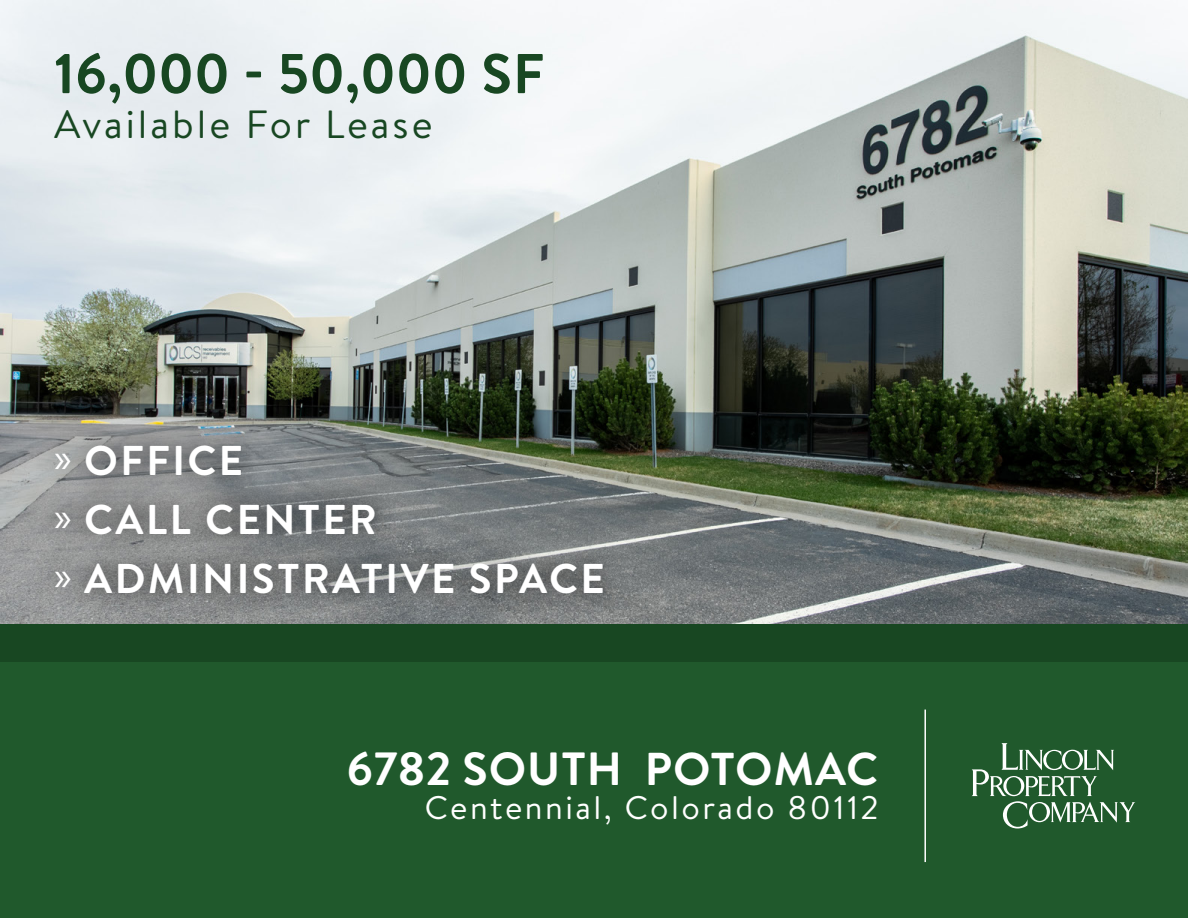
<style>
.page{position:relative;width:1188px;height:918px;background:#fff}
.page>*{position:absolute;margin:0;border:0;box-sizing:border-box;transform-origin:0 0}
.t1{font:700 55.95px "Brandon Text";color:#184722}
.t2{font:700 46.5px "Brandon Text";letter-spacing:.02em;color:#fff}
.t3{font:700 41.55px/58.9px "Brandon Text";letter-spacing:.06em;color:#fff}
.t4{font:39.3px "Brandon Text";letter-spacing:.075em;color:#184722}
.t5{font:32.7px "Brandon Text";letter-spacing:.075em;color:#fff}
.s1{font-family:"Myriad Pro";font-weight:400}
.s2{font-size:46.05px}
</style>
<div class="page">
<div style="left:0;top:649px;width:1188px;height:269px;background:#20592c"></div>
<img style="left:0;top:0;width:1188px;height:624px">
<div style="left:33px;top:421px;width:593px;height:197px;background:#000;opacity:.75"></div>
<svg style="left:972px;top:743px;width:163px;height:86px"></svg>
<hr style="left:924px;top:710px;width:2px;height:152px;background:#fff">
<div style="left:0;top:624px;width:1188px;height:38px;background:#184722"></div>
<h1 class="t1" style="left:54px;top:35px;width:492px">16,000 - 50,000 SF</h1>
<p class="t4" style="left:54px;top:98px;width:380px">Available For Lease</p>
<p class="t3" style="left:54px;top:431px;width:552px"><span class="s1">»</span> OFFICE<br><span class="s1">»</span> CALL CENTER<br><span class="s1">»</span> ADMINISTRATIVE SPACE</p>
<p class="t2" style="left:346px;top:736px;width:533px">6782 SOUTH <span class="s2">POTOMAC</span></p>
<p class="t5" style="left:425px;top:786px;width:456px">Centennial, Colorado 80112</p>
</div>
